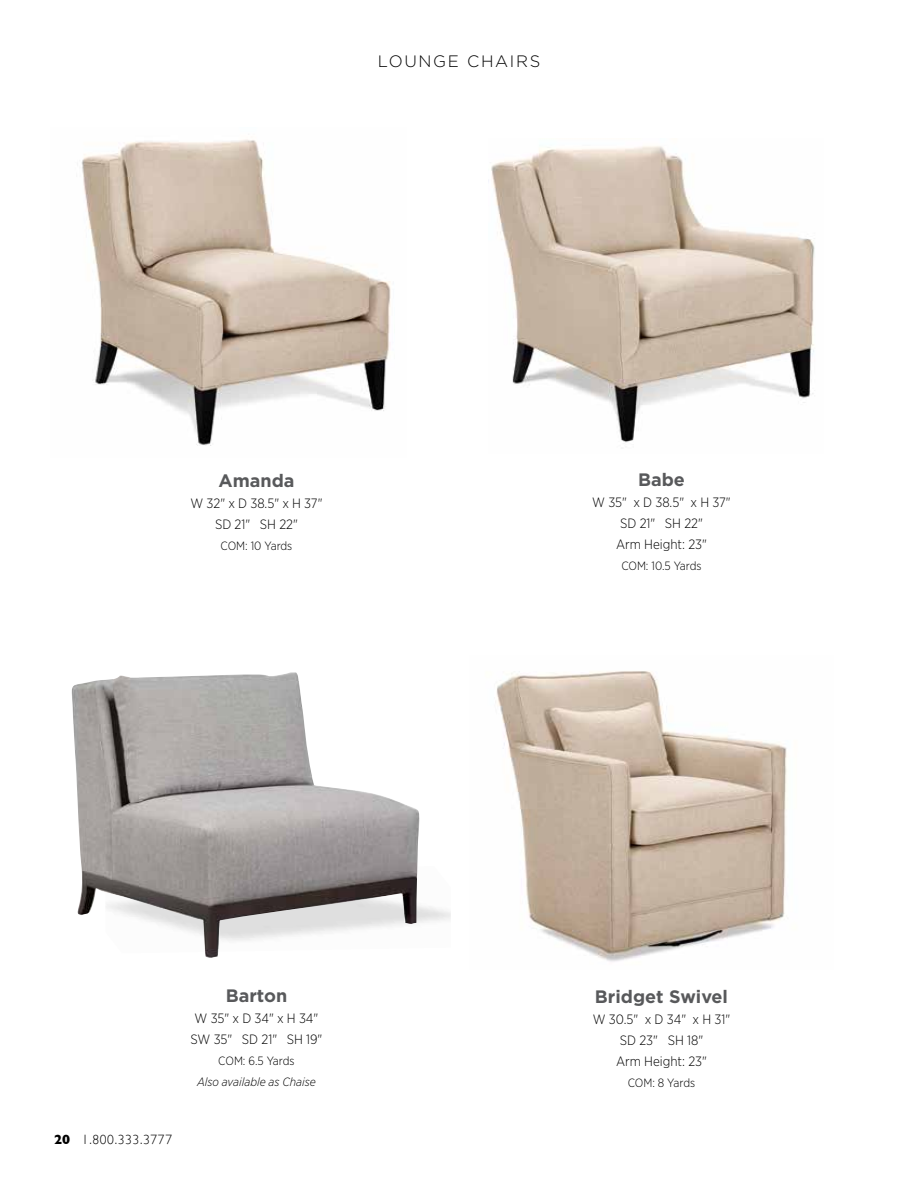
<style>
.page{position:relative;width:918px;height:1188px;background:#fff}
.page>*{position:absolute;margin:0;border:0;box-sizing:border-box;transform-origin:0 0}
.t1{font:700 18px "Gotham";color:#58595b}
.t2{font:300 16.5px "Gotham";letter-spacing:.1em;color:#000}
.t3{font:300 13.5px/21px "Gotham Narrow";color:#000;text-align:center}
.t4{font:300 13.5px "Gill Sans";letter-spacing:.05em;color:#000}
.t5{font:300 12px "Gotham Narrow";color:#000}
.t6{font:italic 300 12px "Gotham Narrow";color:#000}
.s1{font-weight:700}
</style>
<div class="page">
<img style="left:491px;top:146px;width:324px;height:297px">
<img style="left:81px;top:139px;width:310px;height:307px">
<img style="left:71px;top:672px;width:351px;height:286px">
<img style="left:496px;top:671px;width:291px;height:291px">
<p class="t2" style="left:378px;top:50px;width:164px">LOUNGE CHAIRS</p>
<h1 class="t1" style="left:219px;top:469px;width:77px">Amanda</h1>
<p class="t3" style="left:191px;top:492px;width:133px">W 32" x D 38.5" x H 37"<br>SD 21" SH 22"</p>
<p class="t5" style="left:221px;top:538px;width:73px">COM: 10 Yards</p>
<h1 class="t1" style="left:638px;top:468px;width:48px">Babe</h1>
<p class="t3" style="left:592px;top:492px;width:140px">W 35" x D 38.5" x H 37"<br>SD 21" SH 22"<br>Arm Height: 23"</p>
<p class="t5" style="left:621px;top:559px;width:82px">COM: 10.5 Yards</p>
<h1 class="t1" style="left:226px;top:984px;width:63px">Barton</h1>
<p class="t3" style="left:191px;top:1008px;width:133px;text-align:left">W 35" x D 34" x H 34"<br>SW 35" SD 21" SH 19"</p>
<p class="t5" style="left:218px;top:1054px;width:78px">COM: 6.5 Yards</p>
<p class="t6" style="left:197px;top:1075px;width:120px">Also available as Chaise</p>
<p class="t4" style="left:54px;top:1129px;width:120px"><span class="s1">20</span> 1.800.333.3777</p>
<h1 class="t1" style="left:595px;top:985px;width:135px">Bridget Swivel</h1>
<p class="t3" style="left:593px;top:1009px;width:139px">W 30.5" x D 34" x H 31"<br>SD 23" SH 18"<br>Arm Height: 23"</p>
<p class="t5" style="left:628px;top:1076px;width:69px">COM: 8 Yards</p>
</div>
